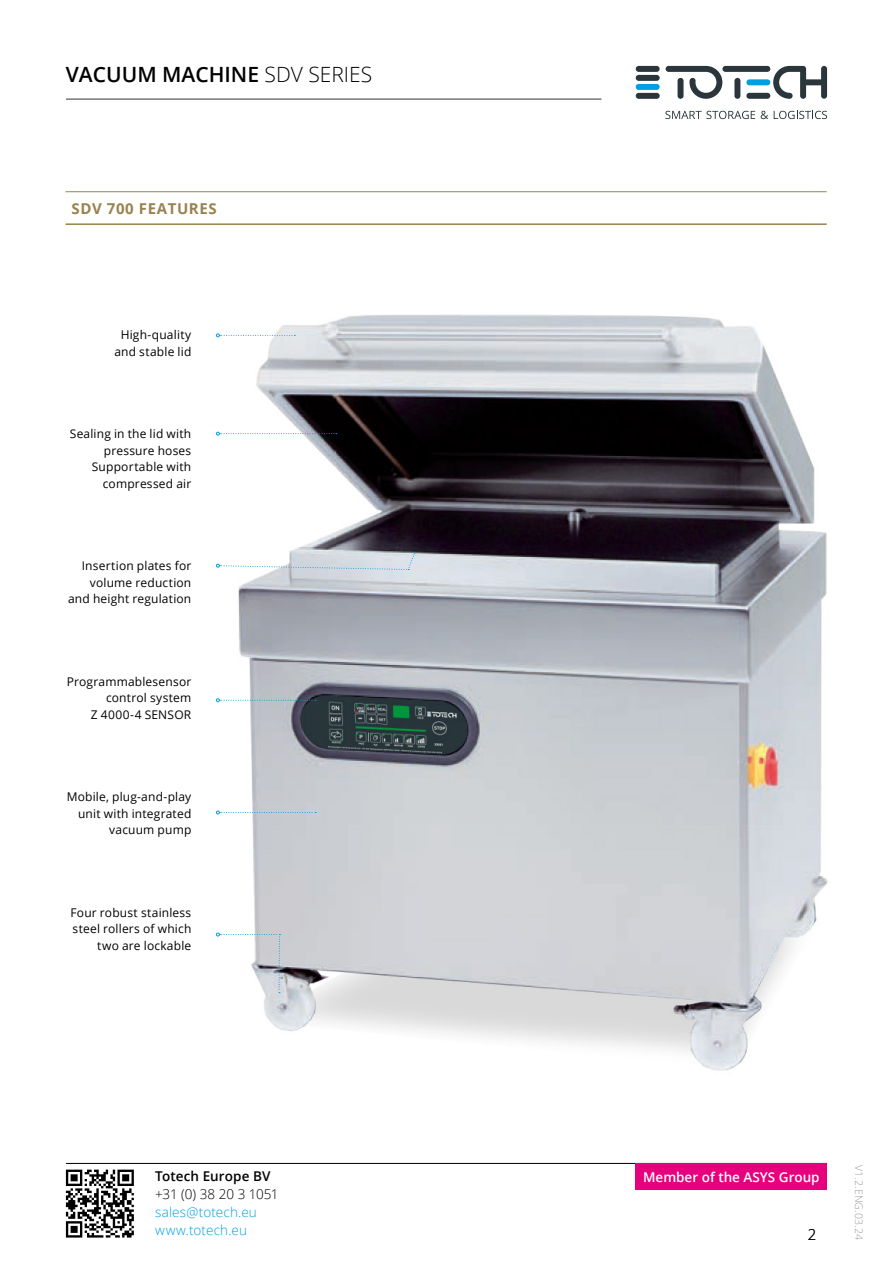
<style>
.page{position:relative;width:893px;height:1263px;background:#fff}
.page>*{position:absolute;margin:0;border:0;box-sizing:border-box;transform-origin:0 0}
.t1{font:600 21px "Open Sans";color:#000}
.t2{font:700 15px "Open Sans";letter-spacing:.04em;color:#998250}
.t3{font:300 15px "Open Sans";color:#000}
.t4{font:300 13.5px/18px "Open Sans";letter-spacing:.01em;color:#009fe3}
.t5{font:600 13.5px "Open Sans";color:#fff}
.t6{font:300 13.5px "Open Sans";letter-spacing:-.01em;color:#000}
.t7{font:600 13.5px "Open Sans";letter-spacing:.01em;color:#000}
.t8{font:12px/16.5px "Open Sans";letter-spacing:.015em;color:#000;text-align:right}
.t9{font:300 10.5px "Open Sans";letter-spacing:.01em;color:#9d9d9c}
.s1{font-weight:300}
</style>
<div class="page">
<div style="left:722px;top:66px;width:48px;height:6px;background:#2a363b;border-radius:3px"></div>
<svg style="left:666px;top:66px;width:56px;height:33px"></svg>
<svg style="left:773px;top:66px;width:54px;height:33px"></svg>
<div style="left:746px;top:79px;width:24px;height:6px;background:#009fe3;border-radius:3px"></div>
<div style="left:636px;top:93px;width:24px;height:6px;background:#2a363b;border-radius:3px"></div>
<div style="left:636px;top:75px;width:24px;height:6px;background:#2a363b;border-radius:3px"></div>
<div style="left:636px;top:84px;width:24px;height:6px;background:#009fe3;border-radius:3px"></div>
<div style="left:746px;top:93px;width:24px;height:6px;background:#2a363b;border-radius:3px"></div>
<div style="left:678px;top:78px;width:5px;height:21px;background:#2a363b;border-radius:3px"></div>
<div style="left:734px;top:78px;width:6px;height:21px;background:#2a363b;border-radius:3px"></div>
<div style="left:636px;top:66px;width:24px;height:6px;background:#2a363b;border-radius:3px"></div>
<svg style="left:665px;top:111px;width:90px;height:8px"></svg>
<svg style="left:761px;top:111px;width:7px;height:8px"></svg>
<svg style="left:774px;top:111px;width:53px;height:8px"></svg>
<hr style="left:66px;top:99px;width:535px;height:1px;background:#333">
<hr style="left:66px;top:1163px;width:761px;height:1px;background:#000">
<div style="left:636px;top:1163px;width:191px;height:27px;background:#e6007d"></div>
<svg style="left:66px;top:1169px;width:68px;height:68px"></svg>
<img style="left:238px;top:314px;width:590px;height:757px">
<svg style="left:216px;top:552px;width:200px;height:18px"></svg>
<svg style="left:216px;top:933px;width:64px;height:60px"></svg>
<svg style="left:216px;top:333px;width:79px;height:4px"></svg>
<svg style="left:216px;top:432px;width:121px;height:4px"></svg>
<svg style="left:216px;top:698px;width:100px;height:4px"></svg>
<svg style="left:216px;top:811px;width:100px;height:3px"></svg>
<hr style="left:66px;top:223px;width:761px;height:2px;background:#998250">
<hr style="left:66px;top:191px;width:761px;height:1px;background:#998250">
<h1 class="t1" style="left:66px;top:60px;width:308px">VACUUM MACHINE <span class="s1">SDV SERIES</span></h1>
<p class="t2" style="left:72px;top:198px;width:147px">SDV 700 FEATURES</p>
<p class="t8" style="left:114px;top:326px;width:78px;text-align:center">High-quality and stable lid</p>
<p class="t8" style="left:70px;top:425px;width:123px">Sealing in the lid with pressure hoses<br>Supportable with compressed air</p>
<p class="t8" style="left:68px;top:557px;width:125px">Insertion plates for volume reduction and height regulation</p>
<p class="t8" style="left:67px;top:673px;width:126px">Programmablesensor control system<br>Z 4000-4 SENSOR</p>
<p class="t8" style="left:67px;top:788px;width:126px">Mobile, plug-and-play unit with integrated vacuum pump</p>
<p class="t8" style="left:70px;top:904px;width:123px">Four robust stainless steel rollers of which two are lockable</p>
<p class="t7" style="left:155px;top:1167px;width:117px">Totech Europe BV</p>
<p class="t5" style="left:643px;top:1168px;width:178px">Member of the ASYS Group</p>
<p class="t6" style="left:155px;top:1185px;width:125px">+31 (0) 38 20 3 1051</p>
<p class="t4" style="left:155px;top:1203px;width:103px">sales@totech.eu www.totech.eu</p>
<p class="t3" style="left:808px;top:1224px;width:10px">2</p>
<p class="t9" style="left:866px;top:1165px;width:76px;rotate:90deg">V1.2.ENG.03.24</p>
</div>
